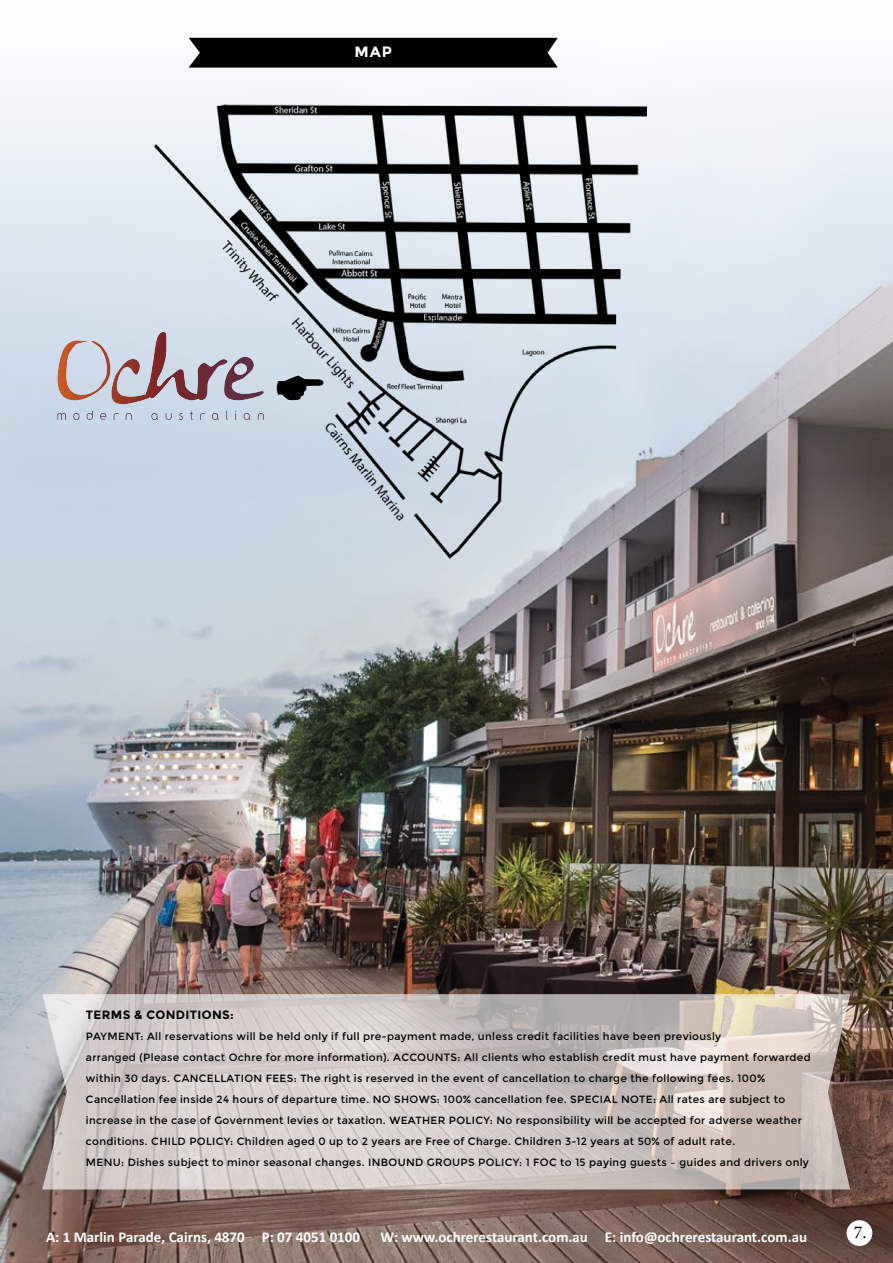
<style>
.page{position:relative;width:893px;height:1263px;background:#fff}
.page>*{position:absolute;margin:0;border:0;box-sizing:border-box;transform-origin:0 0}
.t1{font:18px "Minion Pro";color:#000101}
.t2{font:700 15px "Calibri";color:#fff}
.t3{font:700 15px "Montserrat";color:#fff}
.t4{font:700 12px "Montserrat";letter-spacing:.03em;color:#000}
.t5{font:10.5px/21px "Montserrat";letter-spacing:.03em;color:#000}
</style>
<div class="page">
<img style="left:0;top:37px;width:893px;height:1226px">
<img style="left:155px;top:86px;width:491px;height:491px">
<svg style="left:57px;top:332px;width:171px;height:72px;background:#bfb4bd"></svg>
<svg style="left:57px;top:411px;width:207px;height:9px;background:#bec7d7"></svg>
<div style="left:189px;top:38px;width:369px;height:30px;background:#000101"></div>
<svg style="left:42px;top:994px;width:808px;height:195px;background:#cdc5c1"></svg>
<div style="left:847px;top:1220px;width:25px;height:26px;background:#fff;border-radius:50%"></div>
<svg style="left:277px;top:375px;width:46px;height:25px"></svg>
<h2 class="t3" style="left:354px;top:45px;width:39px">MAP</h2>
<p class="t4" style="left:86px;top:1010px;width:149px">TERMS &amp; CONDITIONS:</p>
<p class="t5" style="left:86px;top:1027px;width:726px">PAYMENT: All reservations will be held only if full pre-payment made, unless credit facilities have been previously<br>arranged (Please contact Ochre for more information). ACCOUNTS: All clients who establish credit must have payment forwarded within 30 days. CANCELLATION FEES: The right is reserved in the event of cancellation to charge the following fees. 100% Cancellation fee inside 24 hours of departure time. NO SHOWS: 100% cancellation fee. SPECIAL NOTE: All rates are subject to increase in the case of Government levies or taxation. WEATHER POLICY: No responsibility will be accepted for adverse weather conditions. CHILD POLICY: Children aged 0 up to 2 years are Free of Charge. Children 3-12 years at 50% of adult rate.<br>MENU: Dishes subject to minor seasonal changes. INBOUND GROUPS POLICY: 1 FOC to 15 paying guests – guides and drivers only</p>
<h2 class="t2" style="left:46px;top:1232px;width:316px">A: 1 Marlin Parade, Cairns, 4870 P: 07 4051 0100</h2>
<h2 class="t2" style="left:380px;top:1232px;width:428px">W: www.ochrerestaurant.com.au E: info@ochrerestaurant.com.au</h2>
<h1 class="t1" style="left:854px;top:1225px;width:14px">7.</h1>
</div>
